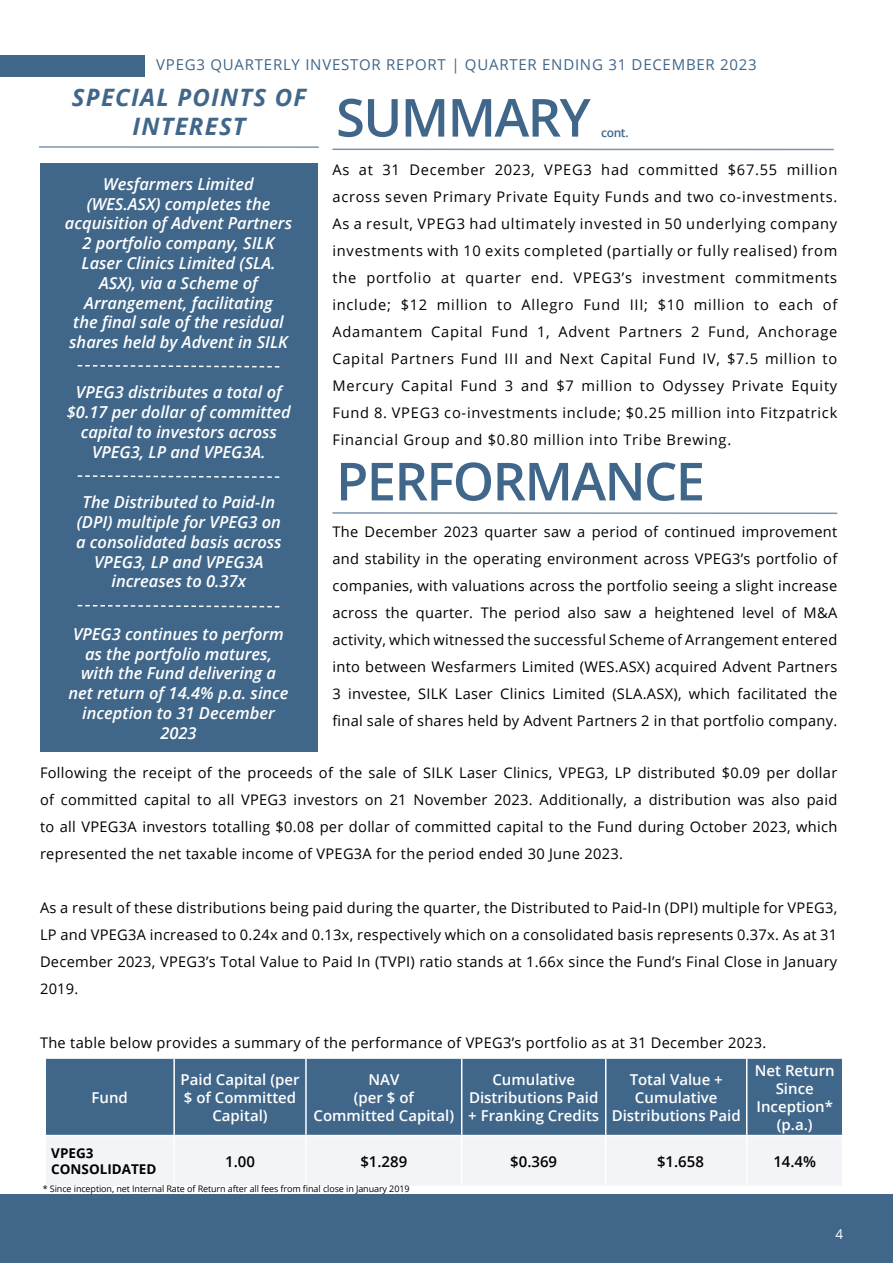
<style>
.page{position:relative;width:893px;height:1263px;background:#fff}
.page>*{position:absolute;margin:0;border:0;box-sizing:border-box;transform-origin:0 0}
.t1{font:600 52.5px "Open Sans";letter-spacing:-.03em;color:#40678a}
.t2{font:italic 700 24px/28.8px "Open Sans";letter-spacing:.05em;color:#40678a;text-align:center}
.t3{font:italic 600 16.5px/19.8px "Open Sans";color:#fff;text-align:center}
.t4{font:600 15px/18px "Open Sans";color:#fff;text-align:center}
.t5{font:15px "Open Sans";letter-spacing:.05em;color:#40678a}
.t6{font:600 15px "Open Sans";color:#000}
.t7{font:14.7px/27px "Open Sans";letter-spacing:.02em;color:#000;text-align:justify}
.t8{font:700 13.5px/16.2px "Open Sans";color:#000}
.t9{font:13.5px "Open Sans";color:#fff}
.t10{font:600 12px "Open Sans";color:#40678a}
.t11{font:9px "Open Sans";letter-spacing:-.01em;color:#000}
</style>
<div class="page">
<div style="left:1px;top:55px;width:144px;height:22px;background:#40678a"></div>
<div style="left:0;top:1195px;width:893px;height:68px;background:#40678a"></div>
<hr style="left:332px;top:149px;width:502px;height:1px;background:#40678a">
<hr style="left:39px;top:146px;width:280px;height:2px;background:#40678a">
<hr style="left:332px;top:512px;width:505px;height:2px;background:#40678a">
<div style="left:40px;top:164px;width:277px;height:588px;background:#40678a"></div>
<svg style="left:77px;top:365px;width:203px;height:3px"></svg>
<div style="left:46px;top:1059px;width:796px;height:76px;background:#40678a"></div>
<div style="left:46px;top:1137px;width:796px;height:49px;background:#f3f4f7"></div>
<hr style="left:173px;top:1059px;width:2px;height:76px;background:#fff">
<hr style="left:305px;top:1059px;width:2px;height:76px;background:#fff">
<hr style="left:461px;top:1059px;width:1px;height:76px;background:#fff">
<hr style="left:605px;top:1059px;width:1px;height:76px;background:#fff">
<hr style="left:746px;top:1059px;width:1px;height:76px;background:#fff">
<hr style="left:173px;top:1136px;width:2px;height:50px;background:#fff">
<hr style="left:305px;top:1136px;width:2px;height:50px;background:#fff">
<hr style="left:461px;top:1136px;width:1px;height:50px;background:#fff">
<hr style="left:605px;top:1136px;width:1px;height:50px;background:#fff">
<hr style="left:746px;top:1136px;width:1px;height:50px;background:#fff">
<svg style="left:77px;top:475px;width:203px;height:3px"></svg>
<svg style="left:77px;top:604px;width:203px;height:4px"></svg>
<p class="t5" style="left:156px;top:54px;width:602px">VPEG3 QUARTERLY INVESTOR REPORT | QUARTER ENDING 31 DECEMBER 2023</p>
<p class="t2" style="left:72px;top:82px;width:236px">SPECIAL POINTS OF<br>INTEREST</p>
<p class="t3" style="left:65px;top:174px;width:229px">Wesfarmers Limited (WES.ASX) completes the acquisition of Advent Partners<br>2 portfolio company, SILK<br>Laser Clinics Limited (SLA.<br>ASX), via a Scheme of<br>Arrangement, facilitating<br>the final sale of the residual shares held by Advent in SILK</p>
<p class="t3" style="left:67px;top:382px;width:226px">VPEG3 distributes a total of $0.17 per dollar of committed capital to investors across<br>VPEG3, LP and VPEG3A.</p>
<p class="t3" style="left:76px;top:492px;width:207px">The Distributed to Paid-In (DPI) multiple for VPEG3 on a consolidated basis across<br>VPEG3, LP and VPEG3A increases to 0.37x</p>
<p class="t3" style="left:68px;top:623px;width:222px">VPEG3 continues to perform as the portfolio matures, with the Fund delivering a net return of 14.4% p.a. since inception to 31 December<br>2023</p>
<p class="t1" style="left:336px;top:82px;width:256px">SUMMARY</p>
<p class="t10" style="left:601px;top:124px;width:29px">cont.</p>
<p class="t7" style="left:332px;top:156px;width:506px">As at 31 December 2023, VPEG3 had committed $67.55 million across seven Primary Private Equity Funds and two co-investments.<br>As a result, VPEG3 had ultimately invested in 50 underlying company investments with 10 exits completed (partially or fully realised) from the portfolio at quarter end. VPEG3’s investment commitments include; $12 million to Allegro Fund III; $10 million to each of Adamantem Capital Fund 1, Advent Partners 2 Fund, Anchorage Capital Partners Fund III and Next Capital Fund IV, $7.5 million to Mercury Capital Fund 3 and $7 million to Odyssey Private Equity Fund 8. VPEG3 co-investments include; $0.25 million into Fitzpatrick Financial Group and $0.80 million into Tribe Brewing.</p>
<p class="t1" style="left:336px;top:445px;width:371px">PERFORMANCE</p>
<p class="t7" style="left:332px;top:517px;width:506px">The December 2023 quarter saw a period of continued improvement and stability in the operating environment across VPEG3’s portfolio of companies, with valuations across the portfolio seeing a slight increase across the quarter. The period also saw a heightened level of M&amp;A activity, which witnessed the successful Scheme of Arrangement entered into between Wesfarmers Limited (WES.ASX) acquired Advent Partners 3 investee, SILK Laser Clinics Limited (SLA.ASX), which facilitated the final sale of shares held by Advent Partners 2 in that portfolio company.</p>
<p class="t7" style="left:40px;top:759px;width:799px">Following the receipt of the proceeds of the sale of SILK Laser Clinics, VPEG3, LP distributed $0.09 per dollar of committed capital to all VPEG3 investors on 21 November 2023. Additionally, a distribution was also paid to all VPEG3A investors totalling $0.08 per dollar of committed capital to the Fund during October 2023, which represented the net taxable income of VPEG3A for the period ended 30 June 2023.</p>
<p class="t7" style="left:40px;top:894px;width:799px">As a result of these distributions being paid during the quarter, the Distributed to Paid-In (DPI) multiple for VPEG3, LP and VPEG3A increased to 0.24x and 0.13x, respectively which on a consolidated basis represents 0.37x. As at 31<br>December 2023, VPEG3’s Total Value to Paid In (TVPI) ratio stands at 1.66x since the Fund’s Final Close in January 2019.</p>
<p class="t7" style="left:40px;top:1029px;width:728px">The table below provides a summary of the performance of VPEG3’s portfolio as at 31 December 2023.</p>
<p class="t4" style="left:92px;top:1088px;width:38px">Fund</p>
<p class="t4" style="left:181px;top:1070px;width:120px">Paid Capital (per $ of Committed<br>Capital)</p>
<p class="t4" style="left:368px;top:1070px;width:32px">NAV</p>
<p class="t4" style="left:314px;top:1088px;width:142px">(per $ of<br>Committed Capital)</p>
<p class="t4" style="left:468px;top:1070px;width:133px">Cumulative<br>Distributions Paid + Franking Credits</p>
<p class="t4" style="left:612px;top:1070px;width:130px">Total Value +<br>Cumulative<br>Distributions Paid</p>
<p class="t4" style="left:755px;top:1061px;width:81px">Net Return<br>Since<br>Inception* (p.a.)</p>
<p class="t8" style="left:51px;top:1145px;width:107px">VPEG3<br>CONSOLIDATED</p>
<p class="t6" style="left:225px;top:1151px;width:31px">1.00</p>
<p class="t6" style="left:360px;top:1151px;width:48px">$1.289</p>
<p class="t6" style="left:510px;top:1151px;width:48px">$0.369</p>
<p class="t6" style="left:657px;top:1151px;width:48px">$1.658</p>
<p class="t6" style="left:773px;top:1151px;width:44px">14.4%</p>
<p class="t11" style="left:43px;top:1183px;width:368px">* Since inception, net Internal Rate of Return after all fees from final close in January 2019</p>
<p class="t9" style="left:836px;top:1224px;width:9px">4</p>
</div>
